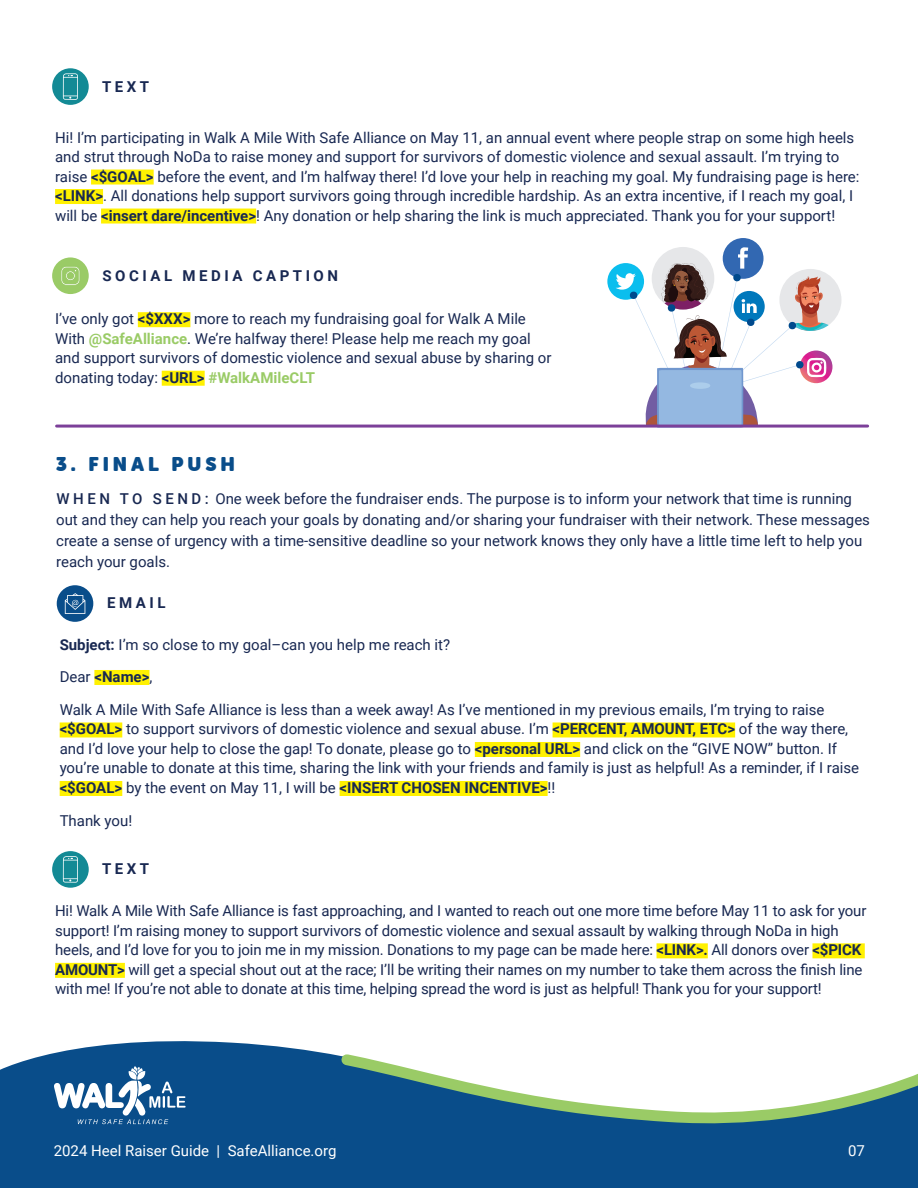
<style>
.page{position:relative;width:918px;height:1188px;background:#fff}
.page>*{position:absolute;margin:0;border:0;box-sizing:border-box;transform-origin:0 0}
.t1{font:19.5px "Museo Sans Rounded";letter-spacing:.2em;color:#094d8a}
.t2{font:15px/19.5px "Roboto";color:#182852}
.t3{font:700 15px "Roboto";letter-spacing:.235em;color:#182852}
.t4{font:15px "Roboto";color:#fff}
.s1{font-weight:700}
.s2{font-weight:700;color:#9acb66}
.s3{font-weight:500}
.s4{font-weight:400}
</style>
<div class="page">
<svg style="left:0;top:1041px;width:918px;height:147px;background:#1a5992"></svg>
<svg style="left:334px;top:1047px;width:584px;height:80px"></svg>
<svg style="left:54px;top:1066px;width:132px;height:58px"></svg>
<div style="left:91px;top:170px;width:63px;height:15px;background:#fff101"></div>
<div style="left:55px;top:189px;width:48px;height:15px;background:#fff101"></div>
<div style="left:101px;top:209px;width:155px;height:15px;background:#fff101"></div>
<div style="left:657px;top:943px;width:51px;height:15px;background:#fff101"></div>
<div style="left:812px;top:943px;width:53px;height:15px;background:#fff101"></div>
<div style="left:55px;top:963px;width:70px;height:15px;background:#fff101"></div>
<div style="left:138px;top:312px;width:52px;height:15px;background:#fff101"></div>
<div style="left:162px;top:371px;width:43px;height:15px;background:#fff101"></div>
<div style="left:94px;top:670px;width:56px;height:15px;background:#fff101"></div>
<div style="left:60px;top:722px;width:62px;height:15px;background:#fff101"></div>
<div style="left:553px;top:722px;width:182px;height:15px;background:#fff101"></div>
<div style="left:475px;top:742px;width:105px;height:15px;background:#fff101"></div>
<div style="left:60px;top:781px;width:62px;height:15px;background:#fff101"></div>
<div style="left:340px;top:781px;width:208px;height:15px;background:#fff101"></div>
<div style="left:607px;top:263px;width:37px;height:37px;background:#0abeee;border-radius:50%"></div>
<div style="left:723px;top:238px;width:41px;height:41px;background:#3268b2;border-radius:50%"></div>
<svg style="left:616px;top:247px;width:225px;height:178px"></svg>
<hr style="left:57px;top:425px;width:811px;height:3px;background:#7c4099">
<div style="left:57px;top:585px;width:36px;height:37px;background:#094d8a;border-radius:50%"></div>
<svg style="left:65px;top:593px;width:20px;height:21px"></svg>
<div style="left:52px;top:68px;width:37px;height:37px;background:#138a95;border-radius:50%"></div>
<svg style="left:63px;top:73px;width:15px;height:27px"></svg>
<div style="left:52px;top:851px;width:37px;height:37px;background:#138a95;border-radius:50%"></div>
<svg style="left:63px;top:856px;width:15px;height:27px"></svg>
<div style="left:52px;top:257px;width:37px;height:37px;background:#9acb66;border-radius:50%"></div>
<svg style="left:61px;top:266px;width:19px;height:19px"></svg>
<p class="t3" style="left:102px;top:76px;width:49px">TEXT</p>
<p class="t2" style="left:55px;top:127px;width:806px">Hi! I’m participating in Walk A Mile With Safe Alliance on May 11, an annual event where people strap on some high heels and strut through NoDa to raise money and support for survivors of domestic violence and sexual assault. I’m trying to raise <span class="s1">&lt;$GOAL&gt;</span> before the event, and I’m halfway there! I’d love your help in reaching my goal. My fundraising page is here: <span class="s1">&lt;LINK&gt;</span>. All donations help support survivors going through incredible hardship. As an extra incentive, if I reach my goal, I will be <span class="s1">&lt;insert dare/incentive&gt;</span>! Any donation or help sharing the link is much appreciated. Thank you for your support!</p>
<p class="t3" style="left:102px;top:265px;width:237px">SOCIAL MEDIA CAPTION</p>
<p class="t2" style="left:55px;top:309px;width:498px">I’ve only got <span class="s1">&lt;$XXX&gt;</span> more to reach my fundraising goal for Walk A Mile With <span class="s2">@SafeAlliance</span>. We’re halfway there! Please help me reach my goal and support survivors of domestic violence and sexual abuse by sharing or donating today: <span class="s1">&lt;URL&gt;</span> <span class="s2">#WalkAMileCLT</span></p>
<p class="t1" style="left:56px;top:453px;width:180px">3. FINAL PUSH</p>
<p class="t2" style="left:56px;top:488px;width:815px;line-height:21px"><span class="s3">W H E N T O S E N D :</span> One week before the fundraiser ends. The purpose is to inform your network that time is running out and they can help you reach your goals by donating and/or sharing your fundraiser with their network. These messages create a sense of urgency with a time-sensitive deadline so your network knows they only have a little time left to help you reach your goals.</p>
<p class="t3" style="left:107px;top:593px;width:60px">EMAIL</p>
<p class="t2" style="left:60px;top:635px;width:392px"><span class="s1">Subject:</span> I’m so close to my goal–can you help me reach it?</p>
<p class="t3" style="left:60px;top:666px;width:94px"><span class="s4">Dear</span> &lt;Name&gt;<span class="s4">,</span></p>
<p class="t2" style="left:60px;top:699px;width:801px">Walk A Mile With Safe Alliance is less than a week away! As I’ve mentioned in my previous emails, I’m trying to raise <span class="s1">&lt;$GOAL&gt;</span> to support survivors of domestic violence and sexual abuse. I’m <span class="s1">&lt;PERCENT, AMOUNT, ETC&gt;</span> of the way there, and I’d love your help to close the gap! To donate, please go to <span class="s1">&lt;personal URL&gt;</span> and click on the “GIVE NOW” button. If you’re unable to donate at this time, sharing the link with your friends and family is just as helpful! As a reminder, if I raise <span class="s1">&lt;$GOAL&gt;</span> by the event on May 11, I will be <span class="s1">&lt;INSERT CHOSEN INCENTIVE&gt;</span>!!</p>
<p class="t2" style="left:60px;top:810px;width:74px">Thank you!</p>
<p class="t3" style="left:102px;top:859px;width:49px">TEXT</p>
<p class="t2" style="left:55px;top:901px;width:813px">Hi! Walk A Mile With Safe Alliance is fast approaching, and I wanted to reach out one more time before May 11 to ask for your support! I’m raising money to support survivors of domestic violence and sexual assault by walking through NoDa in high heels, and I’d love for you to join me in my mission. Donations to my page can be made here: <span class="s1">&lt;LINK&gt;.</span> All donors over <span class="s1">&lt;$PICK AMOUNT&gt;</span> will get a special shout out at the race; I’ll be writing their names on my number to take them across the finish line with me! If you’re not able to donate at this time, helping spread the word is just as helpful! Thank you for your support!</p>
<p class="t4" style="left:54px;top:1140px;width:284px">2024 Heel Raiser Guide | SafeAlliance.org</p>
<p class="t4" style="left:848px;top:1140px;width:18px">07</p>
</div>
